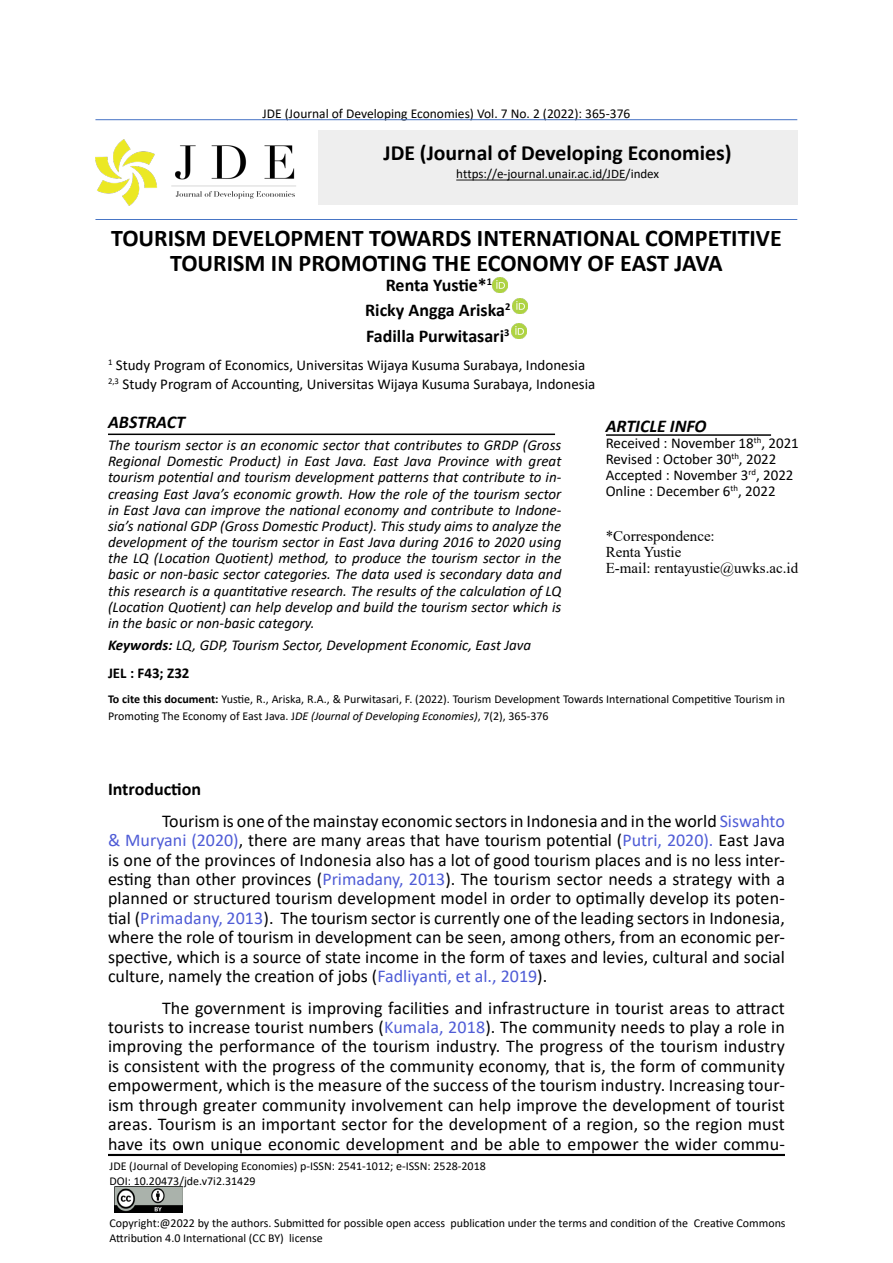
<style>
.page{position:relative;width:893px;height:1263px;background:#fff}
.page>*{position:absolute;margin:0;border:0;box-sizing:border-box;transform-origin:0 0}
.t1{font:700 24px/26px "Calibri";color:#000;text-align:center}
.t2{font:700 21.75px "Calibri";color:#000}
.t3{font:18px/19.4px "Calibri";color:#000;text-align:justify}
.t4{font:700 18px "Calibri";color:#000}
.t5{font:italic 700 18px "Calibri";color:#000}
.t6{font:italic 15px/16.2px "Calibri";color:#000;text-align:justify}
.t7{font:15px "Calibri";color:#000}
.t8{font:15px "Times New Roman";color:#000}
.t9{font:700 15px "Calibri";color:#000}
.t10{font:13.5px "Calibri";color:#000}
.t11{font:13.05px "Calibri";color:#000}
.t12{font:12px/16.2px "Calibri";color:#000}
.s1{font-weight:700}
.s2{font-style:italic}
.s3{color:#4f5cd6}
</style>
<div class="page">
<img style="left:95px;top:139px;width:201px;height:66px">
<hr style="left:95px;top:119px;width:702px;height:1px;background:#4472c4">
<hr style="left:95px;top:219px;width:702px;height:1px;background:#4472c4">
<div style="left:318px;top:130px;width:479px;height:75px;background:#eee"></div>
<svg style="left:456px;top:180px;width:170px;height:1px"></svg>
<img style="left:492px;top:277px;width:15px;height:15px">
<img style="left:513px;top:298px;width:15px;height:15px">
<img style="left:512px;top:324px;width:15px;height:15px">
<hr style="left:108px;top:1154px;width:677px;height:2px;background:#000">
<img style="left:115px;top:1187px;width:68px;height:26px">
<hr style="left:108px;top:434px;width:447px;height:1px;background:#000">
<hr style="left:606px;top:434px;width:165px;height:2px;background:#000">
<p class="t10" style="left:263px;top:104px;width:369px">JDE (Journal of Developing Economies) Vol. 7 No. 2 (2022): 365-376</p>
<p class="t2" style="left:383px;top:138px;width:350px">JDE (Journal of Developing Economies)</p>
<p class="t11" style="left:456px;top:165px;width:204px">https://e-journal.unair.ac.id/JDE/index</p>
<p class="t1" style="left:111px;top:224px;width:672px">TOURISM DEVELOPMENT TOWARDS INTERNATIONAL COMPETITIVE<br>TOURISM IN PROMOTING THE ECONOMY OF EAST JAVA</p>
<p class="t4" style="left:386px;top:272px;width:108px">Renta Yustie*<sup>1</sup></p>
<p class="t4" style="left:365px;top:298px;width:147px">Ricky Angga Ariska<sup>2</sup></p>
<p class="t4" style="left:366px;top:323px;width:145px">Fadilla Purwitasari<sup>3</sup></p>
<p class="t7" style="left:108px;top:355px;width:479px"><sup>1</sup> Study Program of Economics, Universitas Wijaya Kusuma Surabaya, Indonesia</p>
<p class="t7" style="left:108px;top:374px;width:489px"><sup>2,3</sup> Study Program of Accounting, Universitas Wijaya Kusuma Surabaya, Indonesia</p>
<p class="t5" style="left:108px;top:409px;width:79px">ABSTRACT</p>
<p class="t6" style="left:108px;top:436px;width:455px">The tourism sector is an economic sector that contributes to GRDP (Gross Regional Domestic Product) in East Java. East Java Province with great tourism potential and tourism development patterns that contribute to in&shy;creasing East Java’s economic growth. How the role of the tourism sector in East Java can improve the national economy and contribute to Indone&shy;sia’s national GDP (Gross Domestic Product). This study aims to analyze the development of the tourism sector in East Java during 2016 to 2020 using the LQ (Location Quotient) method, to produce the tourism sector in the basic or non-basic sector categories. The data used is secondary data and this research is a quantitative research. The results of the calculation of LQ (Location Quotient) can help develop and build the tourism sector which is in the basic or non-basic category.</p>
<p class="t6" style="left:108px;top:636px;width:425px"><span class="s1">Keywords:</span> LQ, GDP, Tourism Sector, Development Economic, East Java</p>
<p class="t9" style="left:108px;top:663px;width:83px">JEL : F43; Z32</p>
<p class="t12" style="left:108px;top:691px;width:678px"><span class="s1">To cite this document:</span> Yustie, R., Ariska, R.A., &amp; Purwitasari, F. (2022). Tourism Development Towards International Competitive Tourism in<br>Promoting The Economy of East Java. J<span class="s2">DE (Journal of Developing Economies)</span>, 7(2), 365-376</p>
<p class="t5" style="left:606px;top:413px;width:102px">ARTICLE INFO</p>
<p class="t7" style="left:606px;top:432px;width:195px">Received : November 18<sup>th</sup>, 2021</p>
<p class="t7" style="left:606px;top:449px;width:172px">Revised : October 30<sup>th</sup>, 2022</p>
<p class="t7" style="left:606px;top:465px;width:189px">Accepted : November 3<sup>rd</sup>, 2022</p>
<p class="t7" style="left:606px;top:481px;width:171px">Online : December 6<sup>th</sup>, 2022</p>
<p class="t8" style="left:606px;top:525px;width:111px">*Correspondence:</p>
<p class="t8" style="left:606px;top:541px;width:77px">Renta Yustie</p>
<p class="t8" style="left:606px;top:557px;width:194px">E-mail: rentayustie@uwks.ac.id</p>
<p class="t4" style="left:108px;top:777px;width:95px">Introduction</p>
<p class="t3" style="left:108px;top:811px;width:678px;text-indent:54px">Tourism is one of the mainstay economic sectors in Indonesia and in the world <span class="s3">Siswahto &amp; Muryani (2020)</span>, there are many areas that have tourism potential (<span class="s3">Putri, 2020).</span> East Java is one of the provinces of Indonesia also has a lot of good tourism places and is no less inter&shy;esting than other provinces (<span class="s3">Primadany, 2013</span>). The tourism sector needs a strategy with a planned or structured tourism development model in order to optimally develop its poten&shy;tial (<span class="s3">Primadany, 2013</span>). The tourism sector is currently one of the leading sectors in Indonesia, where the role of tourism in development can be seen, among others, from an economic per&shy;spective, which is a source of state income in the form of taxes and levies, cultural and social culture, namely the creation of jobs (<span class="s3">Fadliyanti, et al., 2019</span>).</p>
<p class="t3" style="left:108px;top:997px;width:678px;text-indent:54px">The government is improving facilities and infrastructure in tourist areas to attract tourists to increase tourist numbers (<span class="s3">Kumala, 2018</span>). The community needs to play a role in improving the performance of the tourism industry. The progress of the tourism industry is consistent with the progress of the community economy, that is, the form of community empowerment, which is the measure of the success of the tourism industry. Increasing tour&shy;ism through greater community involvement can help improve the development of tourist areas. Tourism is an important sector for the development of a region, so the region must have its own unique economic development and be able to empower the wider commu-</p>
<p class="t12" style="left:110px;top:1158px;width:378px">JDE (Journal of Developing Economies) p-ISSN: 2541-1012; e-ISSN: 2528-2018</p>
<p class="t12" style="left:110px;top:1172px;width:148px">DOI: 10.20473/jde.v7i2.31429</p>
<p class="t12" style="left:110px;top:1216px;width:678px;line-height:14.4px">Copyright:@2022 by the authors. Submitted for possible open access publication under the terms and condition of the Creative Commons<br>Attribution 4.0 International (CC BY) license</p>
</div>
